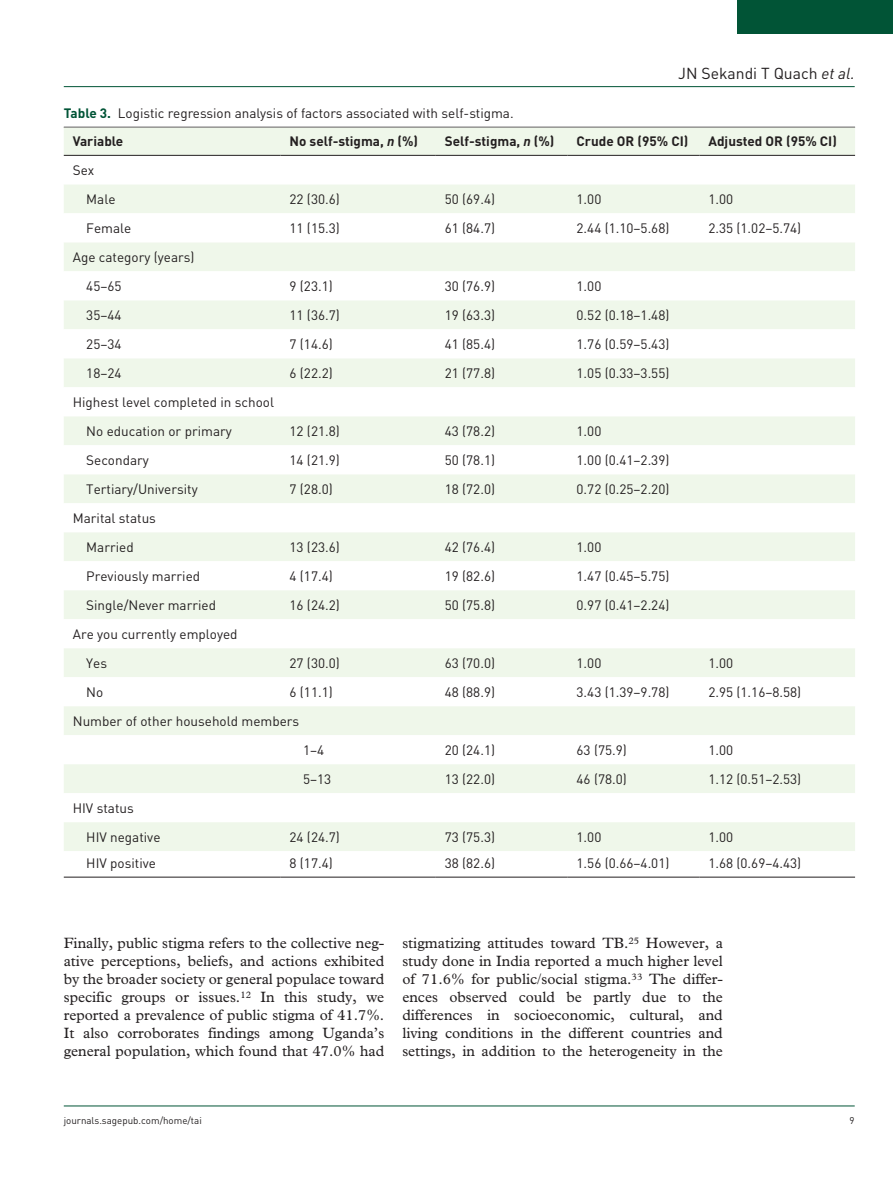
<style>
.page{position:relative;width:893px;height:1191px;background:#fff}
.page>*{position:absolute;margin:0;border:0;box-sizing:border-box;transform-origin:0 0}
.t1{font:15.75px "DIN";color:#231f20}
.t2{font:15px/18px "Plantin Std";color:#231f20;text-align:justify}
.t3{font:13.5px/29px "DIN";color:#231f20}
.t4{font:700 13.5px "DIN";color:#231f20}
.t5{font:9.75px "DIN";color:#231f20}
.s1{font-style:italic}
.s2{font-weight:700;color:#015436}
.s3{font-weight:700}
</style>
<div class="page">
<hr style="left:64px;top:86px;width:791px;height:1px;background:#015436">
<hr style="left:64px;top:1105px;width:791px;height:1px;background:#015436">
<div style="left:738px;top:0;width:155px;height:34px;background:#015436"></div>
<hr style="left:64px;top:127px;width:791px;height:1px;background:#231f20">
<div style="left:64px;top:128px;width:791px;height:27px;background:#eff7ea"></div>
<svg style="left:64px;top:185px;width:791px;height:666px;fill:#eff7ea"></svg>
<hr style="left:64px;top:155px;width:216px;height:1px;background:#231f20">
<hr style="left:280px;top:155px;width:156px;height:1px;background:#231f20">
<hr style="left:436px;top:155px;width:132px;height:1px;background:#231f20">
<hr style="left:568px;top:155px;width:131px;height:1px;background:#231f20">
<hr style="left:699px;top:155px;width:156px;height:1px;background:#231f20">
<hr style="left:64px;top:876px;width:216px;height:1px;background:#231f20">
<hr style="left:280px;top:876px;width:156px;height:1px;background:#231f20">
<hr style="left:436px;top:876px;width:132px;height:1px;background:#231f20">
<hr style="left:568px;top:876px;width:131px;height:1px;background:#231f20">
<hr style="left:699px;top:876px;width:156px;height:1px;background:#231f20">
<p class="t1" style="left:678px;top:63px;width:178px">JN Sekandi T Quach <span class="s1">et al.</span></p>
<p class="t3" style="left:73px;top:98px;width:442px;line-height:28.5px;text-indent:-9px"><span class="s2">Table 3.</span> Logistic regression analysis of factors associated with self-stigma.<br><span class="s3">Variable</span></p>
<p class="t4" style="left:289px;top:133px;width:130px">No self-stigma, <span class="s1">n</span> (%)</p>
<p class="t4" style="left:445px;top:133px;width:111px">Self-stigma, <span class="s1">n</span> (%)</p>
<p class="t4" style="left:577px;top:133px;width:113px">Crude OR (95% CI)</p>
<p class="t4" style="left:708px;top:133px;width:130px">Adjusted OR (95% CI)</p>
<p class="t3" style="left:86px;top:156px;width:31px;text-indent:-14px">Sex<br>Male</p>
<p class="t3" style="left:289px;top:185px;width:52px">22 (30.6)</p>
<p class="t3" style="left:445px;top:185px;width:52px">50 (69.4)</p>
<p class="t3" style="left:577px;top:185px;width:26px">1.00</p>
<p class="t3" style="left:708px;top:185px;width:26px">1.00</p>
<p class="t3" style="left:86px;top:214px;width:47px">Female</p>
<p class="t3" style="left:289px;top:214px;width:52px">11 (15.3)</p>
<p class="t3" style="left:445px;top:214px;width:52px">61 (84.7)</p>
<p class="t3" style="left:577px;top:214px;width:94px">2.44 (1.10–5.68)</p>
<p class="t3" style="left:708px;top:214px;width:94px">2.35 (1.02–5.74)</p>
<p class="t3" style="left:86px;top:243px;width:110px;text-indent:-14px">Age category (years)<br>45–65</p>
<p class="t3" style="left:289px;top:272px;width:45px">9 (23.1)</p>
<p class="t3" style="left:445px;top:272px;width:52px">30 (76.9)</p>
<p class="t3" style="left:577px;top:272px;width:26px">1.00</p>
<p class="t3" style="left:86px;top:301px;width:37px">35–44</p>
<p class="t3" style="left:289px;top:301px;width:52px">11 (36.7)</p>
<p class="t3" style="left:445px;top:301px;width:52px">19 (63.3)</p>
<p class="t3" style="left:577px;top:301px;width:94px">0.52 (0.18–1.48)</p>
<p class="t3" style="left:86px;top:330px;width:37px">25–34</p>
<p class="t3" style="left:289px;top:330px;width:45px">7 (14.6)</p>
<p class="t3" style="left:445px;top:330px;width:52px">41 (85.4)</p>
<p class="t3" style="left:577px;top:330px;width:94px">1.76 (0.59–5.43)</p>
<p class="t3" style="left:86px;top:359px;width:37px">18–24</p>
<p class="t3" style="left:289px;top:359px;width:45px">6 (22.2)</p>
<p class="t3" style="left:445px;top:359px;width:52px">21 (77.8)</p>
<p class="t3" style="left:577px;top:359px;width:94px">1.05 (0.33–3.55)</p>
<p class="t3" style="left:86px;top:388px;width:189px;text-indent:-14px">Highest level completed in school<br>No education or primary</p>
<p class="t3" style="left:289px;top:417px;width:52px">12 (21.8)</p>
<p class="t3" style="left:445px;top:417px;width:52px">43 (78.2)</p>
<p class="t3" style="left:577px;top:417px;width:26px">1.00</p>
<p class="t3" style="left:86px;top:446px;width:64px">Secondary</p>
<p class="t3" style="left:289px;top:446px;width:52px">14 (21.9)</p>
<p class="t3" style="left:445px;top:446px;width:52px">50 (78.1)</p>
<p class="t3" style="left:577px;top:446px;width:94px">1.00 (0.41–2.39)</p>
<p class="t3" style="left:86px;top:475px;width:113px">Tertiary/University</p>
<p class="t3" style="left:289px;top:475px;width:45px">7 (28.0)</p>
<p class="t3" style="left:445px;top:475px;width:52px">18 (72.0)</p>
<p class="t3" style="left:577px;top:475px;width:94px">0.72 (0.25–2.20)</p>
<p class="t3" style="left:86px;top:503px;width:71px;text-indent:-14px">Marital status<br>Married</p>
<p class="t3" style="left:289px;top:532px;width:52px">13 (23.6)</p>
<p class="t3" style="left:445px;top:532px;width:52px">42 (76.4)</p>
<p class="t3" style="left:577px;top:532px;width:26px">1.00</p>
<p class="t3" style="left:86px;top:561px;width:115px">Previously married</p>
<p class="t3" style="left:289px;top:561px;width:45px">4 (17.4)</p>
<p class="t3" style="left:445px;top:561px;width:52px">19 (82.6)</p>
<p class="t3" style="left:577px;top:561px;width:94px">1.47 (0.45–5.75)</p>
<p class="t3" style="left:86px;top:590px;width:131px">Single/Never married</p>
<p class="t3" style="left:289px;top:590px;width:52px">16 (24.2)</p>
<p class="t3" style="left:445px;top:590px;width:52px">50 (75.8)</p>
<p class="t3" style="left:577px;top:590px;width:94px">0.97 (0.41–2.24)</p>
<p class="t3" style="left:86px;top:619px;width:153px;text-indent:-14px">Are you currently employed<br>Yes</p>
<p class="t3" style="left:289px;top:648px;width:52px">27 (30.0)</p>
<p class="t3" style="left:445px;top:648px;width:52px">63 (70.0)</p>
<p class="t3" style="left:577px;top:648px;width:26px">1.00</p>
<p class="t3" style="left:708px;top:648px;width:26px">1.00</p>
<p class="t3" style="left:86px;top:677px;width:19px">No</p>
<p class="t3" style="left:289px;top:677px;width:45px">6 (11.1)</p>
<p class="t3" style="left:445px;top:677px;width:52px">48 (88.9)</p>
<p class="t3" style="left:577px;top:677px;width:94px">3.43 (1.39–9.78)</p>
<p class="t3" style="left:708px;top:677px;width:94px">2.95 (1.16–8.58)</p>
<p class="t3" style="left:73px;top:706px;width:228px">Number of other household members</p>
<p class="t3" style="left:303px;top:735px;width:23px">1–4</p>
<p class="t3" style="left:445px;top:735px;width:52px">20 (24.1)</p>
<p class="t3" style="left:577px;top:735px;width:52px">63 (75.9)</p>
<p class="t3" style="left:708px;top:735px;width:26px">1.00</p>
<p class="t3" style="left:303px;top:764px;width:30px">5–13</p>
<p class="t3" style="left:445px;top:764px;width:52px">13 (22.0)</p>
<p class="t3" style="left:577px;top:764px;width:52px">46 (78.0)</p>
<p class="t3" style="left:708px;top:764px;width:94px">1.12 (0.51–2.53)</p>
<p class="t3" style="left:86px;top:793px;width:76px;text-indent:-14px">HIV status<br>HIV negative</p>
<p class="t3" style="left:289px;top:822px;width:52px">24 (24.7)</p>
<p class="t3" style="left:445px;top:822px;width:52px">73 (75.3)</p>
<p class="t3" style="left:577px;top:822px;width:26px">1.00</p>
<p class="t3" style="left:708px;top:822px;width:26px">1.00</p>
<p class="t3" style="left:86px;top:848px;width:71px">HIV positive</p>
<p class="t3" style="left:289px;top:848px;width:45px">8 (17.4)</p>
<p class="t3" style="left:445px;top:848px;width:52px">38 (82.6)</p>
<p class="t3" style="left:577px;top:848px;width:94px">1.56 (0.66–4.01)</p>
<p class="t3" style="left:708px;top:848px;width:94px">1.68 (0.69–4.43)</p>
<p class="t2" style="left:64px;top:934px;width:322px">Finally, public stigma refers to the collective neg&shy;ative perceptions, beliefs, and actions exhibited by the broader society or general populace toward specific groups or issues.<sup>12</sup> In this study, we reported a prevalence of public stigma of 41.7%.<br>It also corroborates findings among Uganda’s general population, which found that 47.0% had</p>
<p class="t2" style="left:402px;top:934px;width:322px">stigmatizing attitudes toward TB.<sup>25</sup> However, a study done in India reported a much higher level of 71.6% for public/social stigma.<sup>33</sup> The differ&shy;ences observed could be partly due to the differences in socioeconomic, cultural, and living conditions in the different countries and settings, in addition to the heterogeneity in the</p>
<p class="t5" style="left:64px;top:1114px;width:140px">journals.sagepub.com/home/tai</p>
<p class="t5" style="left:850px;top:1114px;width:7px">9</p>
</div>
